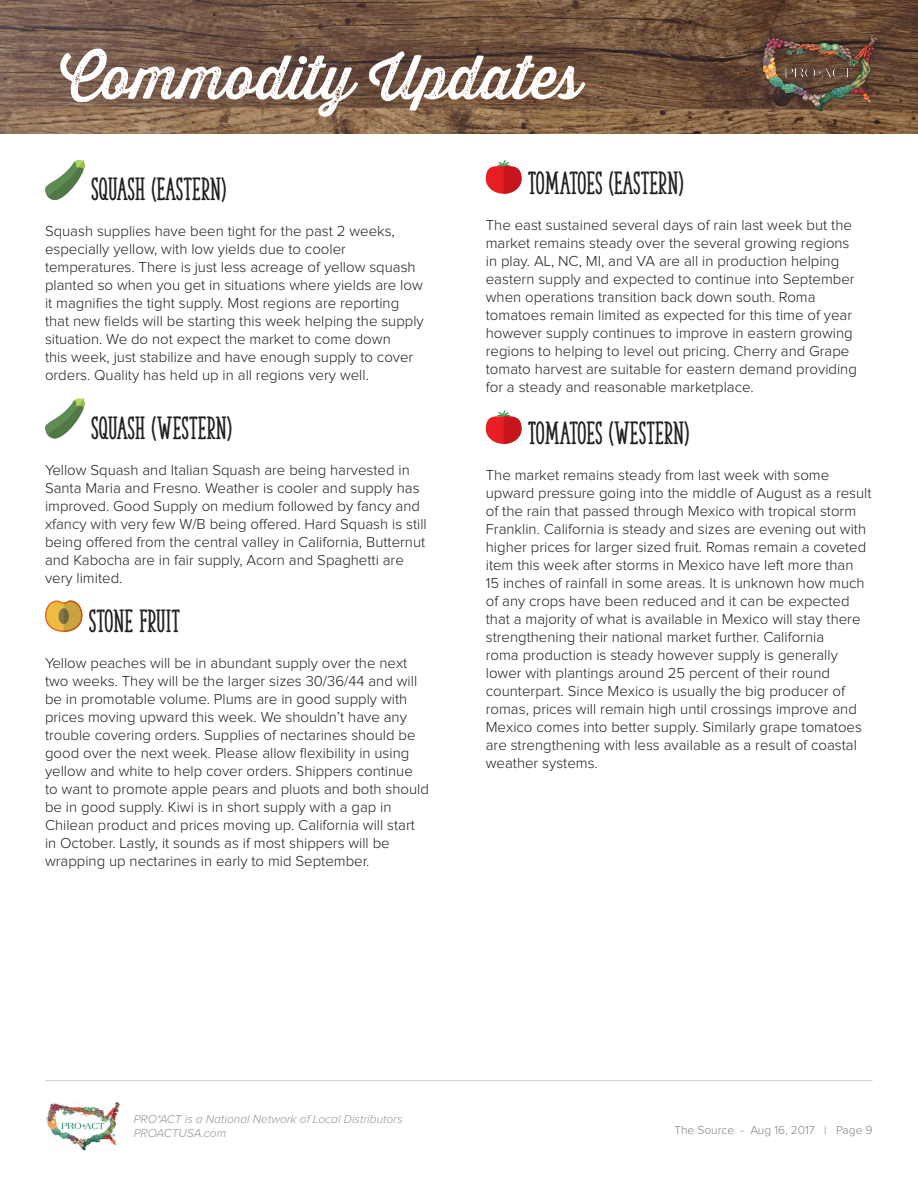
<style>
.page{position:relative;width:918px;height:1188px;background:#fff}
.page>*{position:absolute;margin:0;border:0;box-sizing:border-box;transform-origin:0 0}
.t1{font:60px "Thirsty Rough Reg One";color:#fff}
.t2{font:30px "The Serif Hand Extrablack";color:#231f20}
.t3{font:700 27px "Proxima Nova";color:#fff}
.t4{font:300 15px/18px "Proxima Nova";color:#231f20}
.t5{font:italic 300 12px/14.4px "Proxima Nova";color:#939598}
.t6{font:300 12px "Proxima Nova";color:#808285}
</style>
<div class="page">
<img style="left:46px;top:1102px;width:74px;height:49px">
<hr style="left:45px;top:1080px;width:828px;height:1px;background:#d1d2d4">
<img style="left:0;top:0;width:918px;height:134px">
<div style="left:752px;top:25px;width:133px;height:94px;background:#231f20;opacity:.6"></div>
<img style="left:761px;top:36px;width:115px;height:76px">
<svg style="left:45px;top:160px;width:40px;height:41px"></svg>
<svg style="left:45px;top:398px;width:40px;height:41px"></svg>
<svg style="left:45px;top:601px;width:37px;height:31px"></svg>
<svg style="left:486px;top:160px;width:36px;height:34px"></svg>
<svg style="left:486px;top:410px;width:36px;height:34px"></svg>
<h1 class="t1" style="left:60px;top:33px;width:523px">Commodity Updates</h1>
<h3 class="t3" style="left:217px;top:80px;width:158px">Aug 16, 2017</h3>
<h2 class="t2" style="left:91px;top:171px;width:137px">SQUASH (EASTERN)</h2>
<p class="t4" style="left:45px;top:223px;width:380px">Squash supplies have been tight for the past 2 weeks, especially yellow, with low yields due to cooler temperatures. There is just less acreage of yellow squash planted so when you get in situations where yields are low it magnifies the tight supply. Most regions are reporting that new fields will be starting this week helping the supply situation. We do not expect the market to come down<br>this week, just stabilize and have enough supply to cover orders. Quality has held up in all regions very well.</p>
<h2 class="t2" style="left:91px;top:409px;width:142px">SQUASH (WESTERN)</h2>
<p class="t4" style="left:45px;top:461px;width:383px">Yellow Squash and Italian Squash are being harvested in Santa Maria and Fresno. Weather is cooler and supply has improved. Good Supply on medium followed by fancy and xfancy with very few W/B being offered. Hard Squash is still being offered from the central valley in California, Butternut and Kabocha are in fair supply, Acorn and Spaghetti are very limited.</p>
<h2 class="t2" style="left:89px;top:603px;width:93px">STONE FRUIT</h2>
<p class="t4" style="left:45px;top:655px;width:386px">Yellow peaches will be in abundant supply over the next two weeks. They will be the larger sizes 30/36/44 and will be in promotable volume. Plums are in good supply with prices moving upward this week. We shouldn’t have any trouble covering orders. Supplies of nectarines should be good over the next week. Please allow flexibility in using yellow and white to help cover orders. Shippers continue to want to promote apple pears and pluots and both should be in good supply. Kiwi is in short supply with a gap in Chilean product and prices moving up. California will start in October. Lastly, it sounds as if most shippers will be wrapping up nectarines in early to mid September.</p>
<h2 class="t2" style="left:528px;top:165px;width:157px">TOMATOES (EASTERN)</h2>
<p class="t4" style="left:486px;top:216px;width:373px">The east sustained several days of rain last week but the market remains steady over the several growing regions in play. AL, NC, MI, and VA are all in production helping eastern supply and expected to continue into September when operations transition back down south. Roma tomatoes remain limited as expected for this time of year however supply continues to improve in eastern growing regions to helping to level out pricing. Cherry and Grape tomato harvest are suitable for eastern demand providing for a steady and reasonable marketplace.</p>
<h2 class="t2" style="left:528px;top:415px;width:163px">TOMATOES (WESTERN)</h2>
<p class="t4" style="left:486px;top:467px;width:387px">The market remains steady from last week with some upward pressure going into the middle of August as a result of the rain that passed through Mexico with tropical storm Franklin. California is steady and sizes are evening out with higher prices for larger sized fruit. Romas remain a coveted item this week after storms in Mexico have left more than<br>15 inches of rainfall in some areas. It is unknown how much of any crops have been reduced and it can be expected that a majority of what is available in Mexico will stay there strengthening their national market further. California<br>roma production is steady however supply is generally lower with plantings around 25 percent of their round counterpart. Since Mexico is usually the big producer of romas, prices will remain high until crossings improve and Mexico comes into better supply. Similarly grape tomatoes are strengthening with less available as a result of coastal weather systems.</p>
<p class="t5" style="left:134px;top:1112px;width:270px">PRO*ACT is a National Network of Local Distributors<br>PROACTUSA.com</p>
<p class="t6" style="left:674px;top:1124px;width:200px">The Source - Aug 16, 2017 | Page 9</p>
</div>
